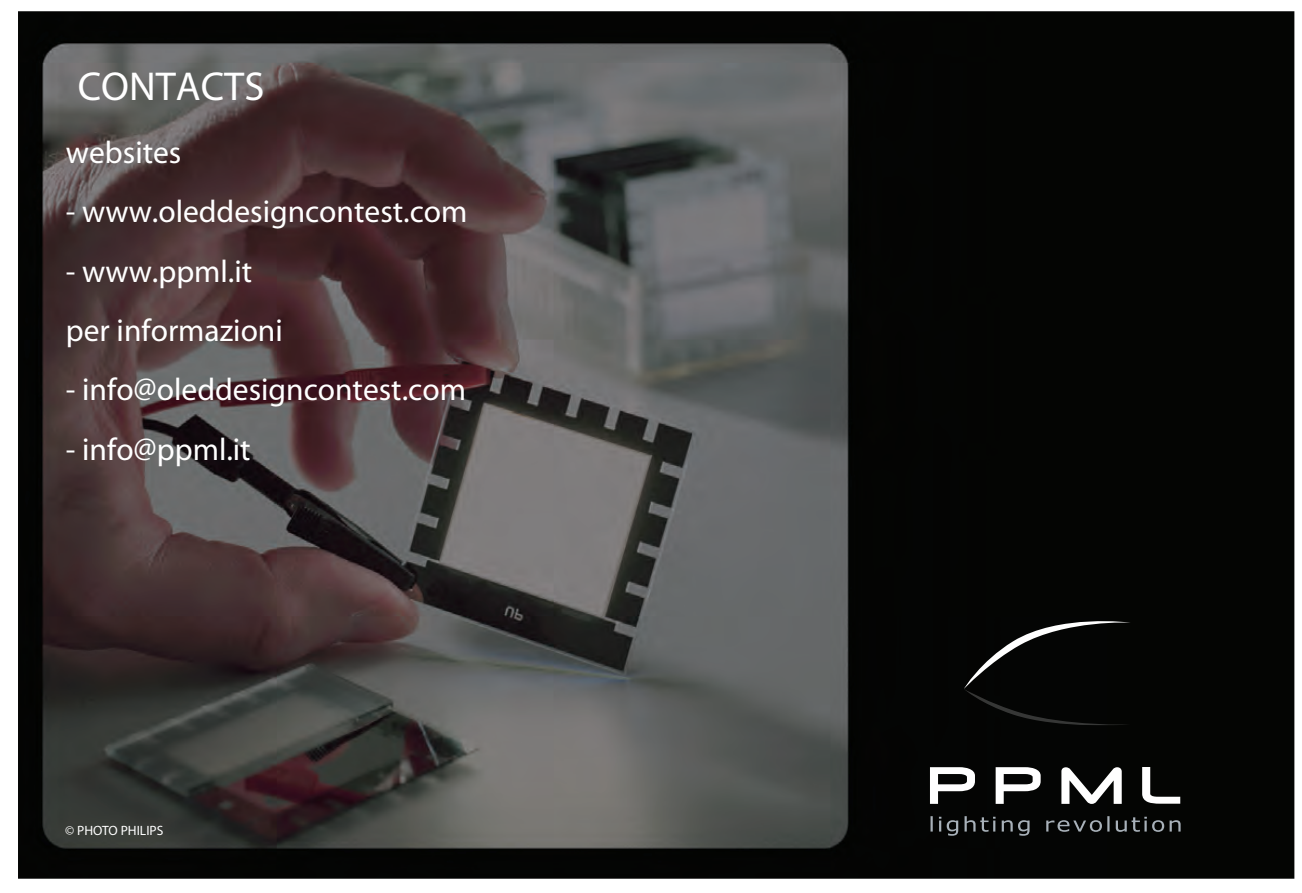
<style>
.page{position:relative;width:1302px;height:893px;background:#fff}
.page>*{position:absolute;margin:0;border:0;box-sizing:border-box;transform-origin:0 0}
.t1{font:700 40.5px "Eurostile";color:#fff}
.t2{font:31.5px/59.4px "Eurostile";color:#fff}
.t3{font:13.5px "Myriad";color:#fff}
</style>
<div class="page">
<img style="left:18px;top:11px;width:1276px;height:868px">
<svg style="left:963px;top:613px;width:167px;height:112px;background:#0f100f"></svg>
<svg style="left:929px;top:767px;width:45px;height:37px"></svg>
<svg style="left:995px;top:767px;width:45px;height:37px"></svg>
<svg style="left:1061px;top:767px;width:60px;height:37px"></svg>
<svg style="left:1141px;top:767px;width:39px;height:37px"></svg>
<svg style="left:930px;top:816px;width:2px;height:16px"></svg>
<svg style="left:938px;top:817px;width:20px;height:19px"></svg>
<svg style="left:964px;top:816px;width:31px;height:16px"></svg>
<svg style="left:1001px;top:820px;width:28px;height:16px"></svg>
<svg style="left:1046px;top:820px;width:55px;height:12px"></svg>
<svg style="left:1107px;top:816px;width:2px;height:16px"></svg>
<svg style="left:1115px;top:817px;width:65px;height:15px"></svg>
<p class="t1" style="left:78px;top:66px;width:188px">CONTACTS</p>
<p class="t2" style="left:66px;top:124px;width:117px">websites</p>
<p class="t2" style="left:66px;top:183px;width:403px">- www.oleddesigncontest.com</p>
<p class="t2" style="left:66px;top:243px;width:218px">- www.ppml.it per informazioni</p>
<p class="t2" style="left:66px;top:362px;width:401px">- info@oleddesigncontest.com</p>
<p class="t2" style="left:66px;top:421px;width:186px">- info@ppml.it</p>
<p class="t3" style="left:65px;top:824px;width:100px">© PHOTO PHILIPS</p>
</div>
